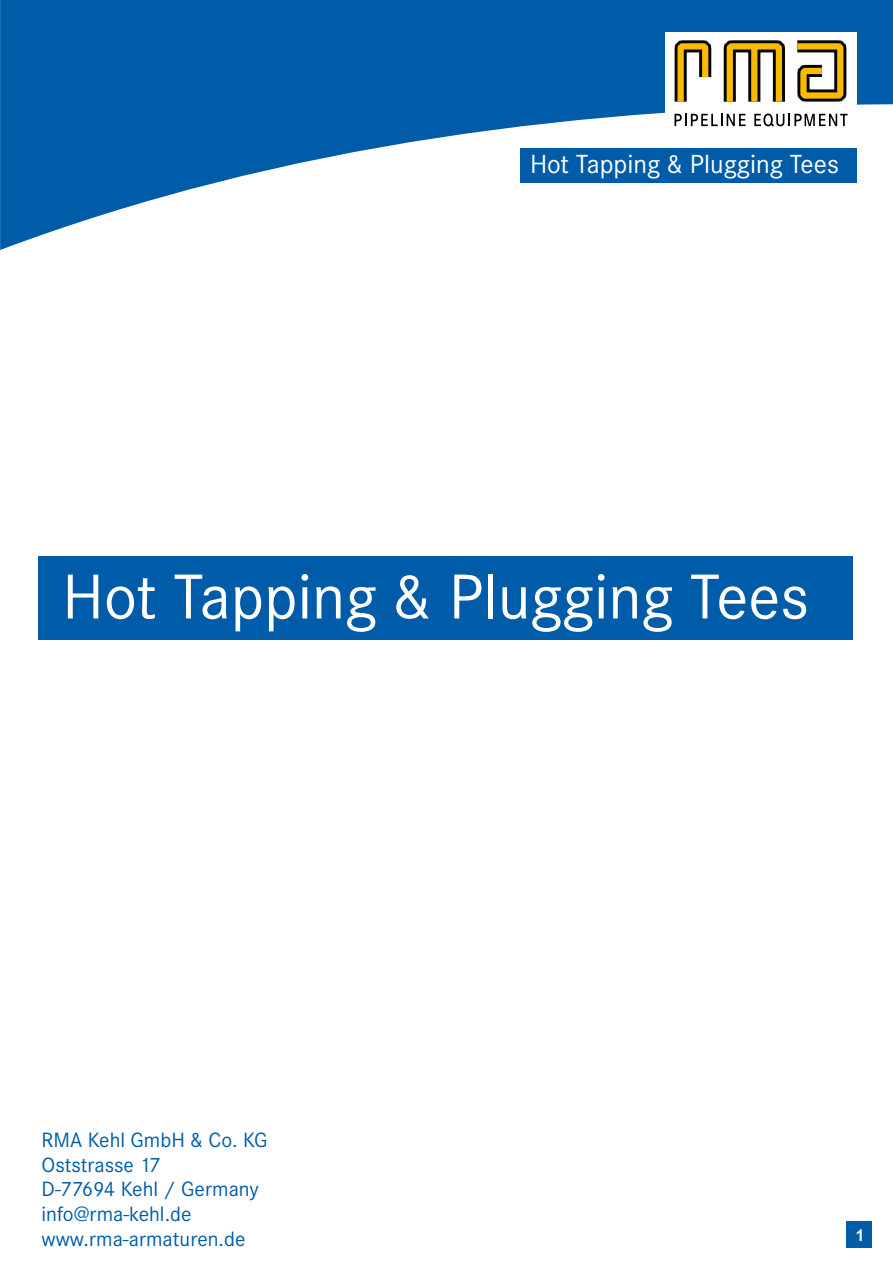
<style>
.page{position:relative;width:893px;height:1263px;background:#fff}
.page>*{position:absolute;margin:0;border:0;box-sizing:border-box;transform-origin:0 0}
.t1{font:65.7px "Corporate S";color:#fff}
.t2{font:27.15px "Corporate S";color:#fff}
.t3{font:21.45px/24.6px "Corporate S";color:#005ca8}
.t4{font:700 16.2px "Arial";color:#fff;scale:.95 1}
</style>
<div class="page">
<div style="left:846px;top:1222px;width:25px;height:26px;background:#005ca8"></div>
<svg style="left:0;top:0;width:893px;height:250px;fill:#005ca8"></svg>
<div style="left:665px;top:32px;width:192px;height:102px;background:#fff"></div>
<svg style="left:674px;top:40px;width:174px;height:86px"></svg>
<div style="left:38px;top:556px;width:815px;height:84px;background:#005ca8"></div>
<p class="t2" style="left:530px;top:155px;width:310px">Hot Tapping &amp; Plugging Tees</p>
<h1 class="t1" style="left:62px;top:575px;width:748px">Hot Tapping &amp; Plugging Tees</h1>
<p class="t3" style="left:42px;top:1130px;width:227px">RMA Kehl GmbH &amp; Co. KG<br>Oststrasse 17<br>D-77694 Kehl / Germany info@rma-kehl.de www.rma-armaturen.de</p>
<p class="t4" style="left:856px;top:1229px;width:11px">1</p>
</div>
